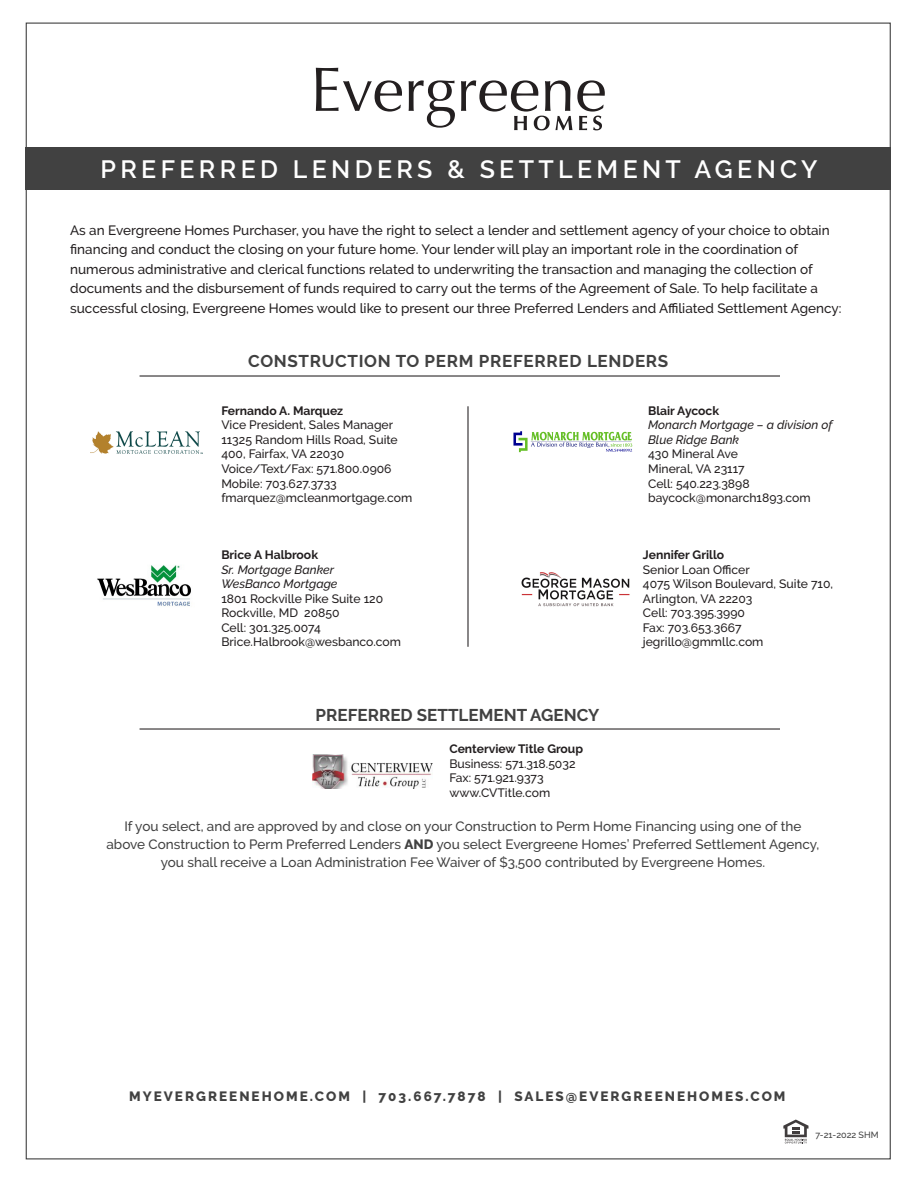
<style>
.page{position:relative;width:918px;height:1188px;background:#fff}
.page>*{position:absolute;margin:0;border:0;box-sizing:border-box;transform-origin:0 0}
.t1{font:600 24.9px "Raleway";letter-spacing:.175em;color:#fff}
.t2{font:700 16.95px "Raleway";letter-spacing:.035em;color:#414141}
.t3{font:700 16.95px "Raleway";color:#414141}
.t4{font:500 13.5px/19.5px "Raleway";color:#231f20}
.t5{font:500 13.5px/18px "Raleway";color:#414141;text-align:center}
.t6{font:800 13.5px "Raleway";letter-spacing:.15em;color:#414141}
.t7{font:500 12.15px/14.5px "Raleway";color:#231f20}
.t8{font:700 12.15px "Raleway";color:#231f20}
.t9{font:italic 500 12.15px/14.5px "Raleway";color:#231f20}
.t10{font:500 9px "Raleway";color:#414141}
.s1{font-weight:800}
</style>
<div class="page">
<img style="left:313px;top:755px;width:119px;height:34px">
<div style="left:26px;top:147px;width:865px;height:43px;background:#414141"></div>
<svg style="left:783px;top:1120px;width:25px;height:24px"></svg>
<hr style="left:140px;top:375px;width:640px;height:2px;background:#231f20">
<svg style="left:316px;top:68px;width:86px;height:44px"></svg>
<svg style="left:409px;top:80px;width:46px;height:48px"></svg>
<svg style="left:461px;top:80px;width:144px;height:50px"></svg>
<hr style="left:140px;top:728px;width:640px;height:2px;background:#231f20">
<img style="left:513px;top:431px;width:120px;height:22px">
<img style="left:91px;top:432px;width:111px;height:21px">
<img style="left:97px;top:565px;width:94px;height:41px">
<hr style="left:467px;top:406px;width:2px;height:241px;background:#231f20">
<img style="left:521px;top:572px;width:109px;height:35px">
<h1 class="t1" style="left:101px;top:155px;width:719px">PREFERRED LENDERS &amp; SETTLEMENT AGENCY</h1>
<p class="t4" style="left:70px;top:220px;width:773px">As an Evergreene Homes Purchaser, you have the right to select a lender and settlement agency of your choice to obtain financing and conduct the closing on your future home. Your lender will play an important role in the coordination of numerous administrative and clerical functions related to underwriting the transaction and managing the collection of documents and the disbursement of funds required to carry out the terms of the Agreement of Sale. To help facilitate a successful closing, Evergreene Homes would like to present our three Preferred Lenders and Affiliated Settlement Agency:</p>
<p class="t2" style="left:248px;top:351px;width:422px">CONSTRUCTION TO PERM PREFERRED LENDERS</p>
<p class="t8" style="left:221px;top:403px;width:123px">Fernando A. Marquez</p>
<p class="t7" style="left:221px;top:418px;width:192px">Vice President, Sales Manager<br>11325 Random Hills Road, Suite<br>400, Fairfax, VA 22030<br>Voice/Text/Fax: 571.800.0906<br>Mobile: 703.627.3733 fmarquez@mcleanmortgage.com</p>
<p class="t8" style="left:221px;top:548px;width:98px">Brice A Halbrook</p>
<p class="t9" style="left:221px;top:562px;width:118px">Sr. Mortgage Banker<br>WesBanco Mortgage</p>
<p class="t7" style="left:221px;top:591px;width:181px">1801 Rockville Pike Suite 120<br>Rockville, MD 20850<br>Cell: 301.325.0074<br>Brice.Halbrook@wesbanco.com</p>
<p class="t3" style="left:316px;top:705px;width:285px">PREFERRED SETTLEMENT AGENCY</p>
<p class="t8" style="left:449px;top:742px;width:135px">Centerview Title Group</p>
<p class="t7" style="left:449px;top:756px;width:128px">Business: 571.318.5032<br>Fax: 571.921.9373 www.CVTitle.com</p>
<p class="t8" style="left:648px;top:403px;width:73px">Blair Aycock</p>
<p class="t9" style="left:648px;top:418px;width:186px">Monarch Mortgage – a division of<br>Blue Ridge Bank</p>
<p class="t7" style="left:648px;top:447px;width:164px">430 Mineral Ave<br>Mineral, VA 23117<br>Cell: 540.223.3898 baycock@monarch1893.com</p>
<p class="t8" style="left:643px;top:548px;width:83px">Jennifer Grillo</p>
<p class="t7" style="left:643px;top:562px;width:192px">Senior Loan Officer<br>4075 Wilson Boulevard, Suite 710,<br>Arlington, VA 22203<br>Cell: 703.395.3990<br>Fax: 703.653.3667 jegrillo@gmmllc.com</p>
<p class="t5" style="left:106px;top:818px;width:714px">If you select, and are approved by and close on your Construction to Perm Home Financing using one of the above Construction to Perm Preferred Lenders <span class="s1">AND</span> you select Evergreene Homes’ Preferred Settlement Agency, you shall receive a Loan Administration Fee Waiver of $3,500 contributed by Evergreene Homes.</p>
<p class="t6" style="left:129px;top:1089px;width:658px">MYEVERGREENEHOME.COM | 703.667.7878 | SALES@EVERGREENEHOMES.COM</p>
<p class="t10" style="left:815px;top:1130px;width:65px">7-21-2022 SHM</p>
</div>
